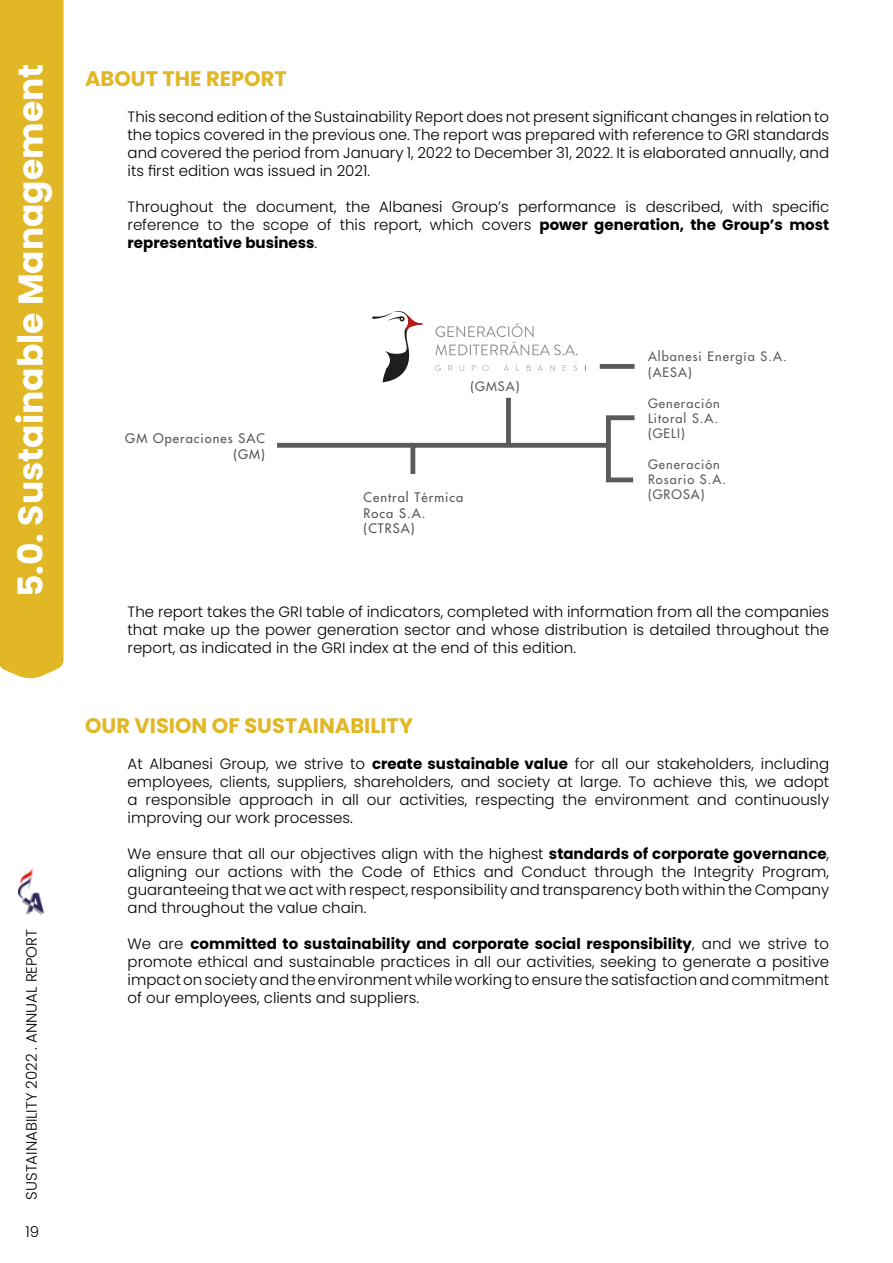
<style>
.page{position:relative;width:893px;height:1263px;background:#fff}
.page>*{position:absolute;margin:0;border:0;box-sizing:border-box;transform-origin:0 0}
.t1{font:700 34.5px "Poppins";color:#fff}
.t2{font:700 21px "Poppins";color:#e1b725}
.t3{font:300 15px/18px "Poppins";color:#000;text-align:justify}
.t4{font:12.9px/15.5px "Futura";letter-spacing:.08em;color:#52555b}
.t5{font:12.75px/15.3px "Futura";letter-spacing:.08em;color:#5a5a59}
.s1{font-weight:700}
</style>
<div class="page">
<div style="left:0;top:0;width:64px;height:679px;background:#e1b725"></div>
<img style="left:18px;top:869px;width:26px;height:45px">
<svg style="left:372px;top:311px;width:50px;height:71px"></svg>
<svg style="left:435px;top:323px;width:142px;height:32px"></svg>
<svg style="left:435px;top:365px;width:6px;height:6px"></svg>
<svg style="left:448px;top:365px;width:5px;height:6px"></svg>
<svg style="left:472px;top:365px;width:4px;height:6px"></svg>
<svg style="left:483px;top:365px;width:6px;height:6px"></svg>
<svg style="left:504px;top:365px;width:5px;height:6px"></svg>
<svg style="left:527px;top:365px;width:4px;height:6px"></svg>
<svg style="left:538px;top:365px;width:5px;height:6px"></svg>
<svg style="left:550px;top:365px;width:5px;height:6px"></svg>
<svg style="left:573px;top:365px;width:4px;height:6px"></svg>
<svg style="left:408px;top:415px;width:227px;height:68px"></svg>
<div style="left:506px;top:398px;width:5px;height:47px;background:#5a5a59"></div>
<div style="left:600px;top:364px;width:34px;height:5px;background:#5a5a59"></div>
<div style="left:277px;top:443px;width:136px;height:5px;background:#5a5a59"></div>
<h1 class="t1" style="left:11px;top:597px;width:535px;rotate:-90deg">5.0. Sustainable Management</h1>
<p class="t3" style="left:23px;top:1199px;width:272px;rotate:-90deg">SUSTAINABILITY 2022 . ANNUAL REPORT</p>
<p class="t3" style="left:25px;top:1223px;width:15px">19</p>
<h2 class="t2" style="left:85px;top:66px;width:203px">ABOUT THE REPORT</h2>
<p class="t3" style="left:128px;top:108px;width:703px">This second edition of the Sustainability Report does not present significant changes in relation to the topics covered in the previous one. The report was prepared with reference to GRI standards and covered the period from January 1, 2022 to December 31, 2022. It is elaborated annually, and its first edition was issued in 2021.</p>
<p class="t3" style="left:128px;top:198px;width:703px">Throughout the document, the Albanesi Group’s performance is described, with specific reference to the scope of this report, which covers <span class="s1">power generation, the Group’s most representative business</span>.</p>
<p class="t4" style="left:125px;top:431px;width:141px;text-align:right">GM Operaciones SAC (GM)</p>
<p class="t5" style="left:470px;top:378px;width:50px">(GMSA)</p>
<p class="t4" style="left:364px;top:490px;width:101px">Central Térmica<br>Roca S.A. (CTRSA)</p>
<p class="t5" style="left:648px;top:349px;width:140px">Albanesi Energía S.A. (AESA)</p>
<p class="t5" style="left:648px;top:395px;width:73px">Generación<br>Litoral S.A. (GELI)</p>
<p class="t5" style="left:648px;top:456px;width:80px">Generación<br>Rosario S.A. (GROSA)</p>
<p class="t3" style="left:128px;top:603px;width:703px">The report takes the GRI table of indicators, completed with information from all the companies that make up the power generation sector and whose distribution is detailed throughout the report, as indicated in the GRI index at the end of this edition.</p>
<h2 class="t2" style="left:85px;top:713px;width:330px">OUR VISION OF SUSTAINABILITY</h2>
<p class="t3" style="left:128px;top:754px;width:703px">At Albanesi Group, we strive to <span class="s1">create sustainable value</span> for all our stakeholders, including employees, clients, suppliers, shareholders, and society at large. To achieve this, we adopt a responsible approach in all our activities, respecting the environment and continuously improving our work processes.</p>
<p class="t3" style="left:128px;top:844px;width:703px">We ensure that all our objectives align with the highest <span class="s1">standards of corporate governance</span>, aligning our actions with the Code of Ethics and Conduct through the Integrity Program, guaranteeing that we act with respect, responsibility and transparency both within the Company and throughout the value chain.</p>
<p class="t3" style="left:128px;top:934px;width:703px">We are <span class="s1">committed to sustainability and corporate social responsibility</span>, and we strive to promote ethical and sustainable practices in all our activities, seeking to generate a positive impact on society and the environment while working to ensure the satisfaction and commitment of our employees, clients and suppliers.</p>
</div>
